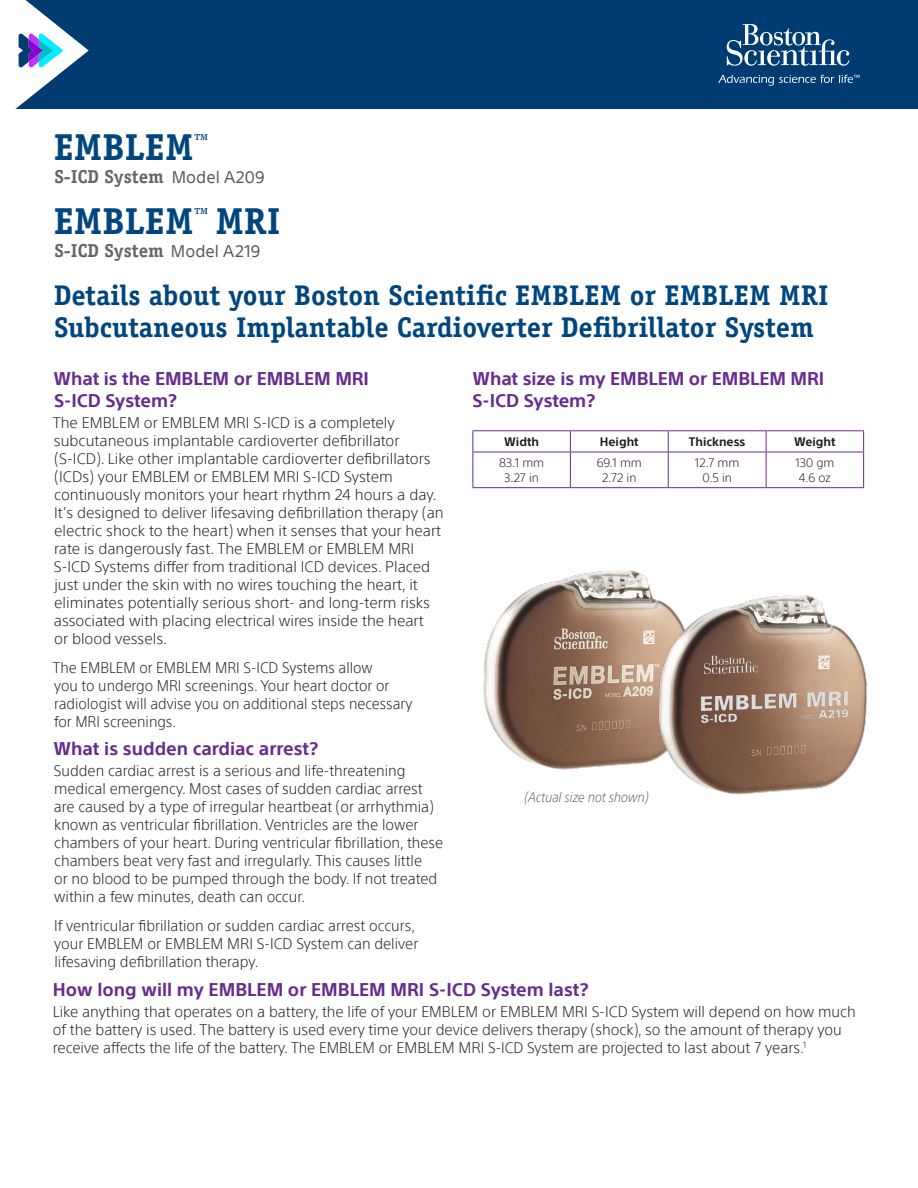
<style>
.page{position:relative;width:918px;height:1188px;background:#fff}
.page>*{position:absolute;margin:0;border:0;box-sizing:border-box;transform-origin:0 0}
.t1{font:700 37.5px "Officina Serif";color:#00467e}
.body_text{font:700 28.5px/31.5px "Officina Serif";color:#00467e}
.t2{font:700 18.75px "Officina Serif";color:#666}
.Heading{font:700 18px/21.6px "SST";letter-spacing:-.005em;color:#672c8e}
.Italic_headings{font:700 18px "SST";color:#672c8e}
.copy{font:16.5px "SST";letter-spacing:.005em;color:#57585a}
.body_text-2{font:300 15px/18px "SST";color:#231f20}
.body_text-3{font:300 15px/18px "SST";color:#231f20;scale:.95 1}
.body_text-4{font:italic 300 13.5px "SST";letter-spacing:-.01em;color:#59666f;scale:.93 1}
.t3{font:300 12px "SST";color:#231f20}
.t4{font:700 12px "SST";color:#231f20}
</style>
<div class="page">
<svg style="left:472px;top:431px;width:1px;height:21px"></svg>
<hr style="left:472px;top:430px;width:98px;height:1px;background:#672c8e">
<svg style="left:570px;top:431px;width:1px;height:21px"></svg>
<hr style="left:570px;top:430px;width:98px;height:1px;background:#672c8e">
<svg style="left:668px;top:431px;width:1px;height:21px"></svg>
<hr style="left:668px;top:430px;width:98px;height:1px;background:#672c8e">
<hr style="left:766px;top:430px;width:98px;height:1px;background:#672c8e">
<svg style="left:766px;top:431px;width:1px;height:21px"></svg>
<svg style="left:863px;top:431px;width:1px;height:21px"></svg>
<hr style="left:472px;top:452px;width:1px;height:35px;background:#672c8e">
<hr style="left:472px;top:452px;width:98px;height:1px;background:#672c8e">
<hr style="left:472px;top:487px;width:98px;height:1px;background:#672c8e">
<hr style="left:570px;top:452px;width:1px;height:35px;background:#672c8e">
<hr style="left:570px;top:452px;width:98px;height:1px;background:#672c8e">
<hr style="left:570px;top:487px;width:98px;height:1px;background:#672c8e">
<hr style="left:668px;top:452px;width:1px;height:35px;background:#672c8e">
<hr style="left:668px;top:452px;width:98px;height:1px;background:#672c8e">
<hr style="left:766px;top:452px;width:98px;height:1px;background:#672c8e">
<hr style="left:766px;top:452px;width:1px;height:35px;background:#672c8e">
<hr style="left:863px;top:452px;width:1px;height:35px;background:#672c8e">
<hr style="left:668px;top:487px;width:98px;height:1px;background:#672c8e">
<hr style="left:766px;top:487px;width:98px;height:1px;background:#672c8e">
<img style="left:483px;top:570px;width:172px;height:200px">
<img style="left:655px;top:595px;width:212px;height:200px">
<div style="left:0;top:0;width:918px;height:108px;background:#003c71"></div>
<svg style="left:727px;top:24px;width:122px;height:42px"></svg>
<svg style="left:718px;top:75px;width:142px;height:11px"></svg>
<svg style="left:0;top:0;width:89px;height:109px"></svg>
<p class="t1" style="left:54px;top:124px;width:229px">EMBLEM<sup>™</sup> MRI</p>
<p class="t2" style="left:55px;top:165px;width:111px">S-ICD System</p>
<p class="copy" style="left:172px;top:167px;width:95px">Model A209</p>
<p class="t1" style="left:54px;top:198px;width:229px">EMBLEM<sup>™</sup> MRI</p>
<p class="t2" style="left:55px;top:239px;width:111px">S-ICD System</p>
<p class="copy" style="left:171px;top:241px;width:91px">Model A219</p>
<p class="body_text" style="left:54px;top:280px;width:776px">Details about your Boston Scientific EMBLEM or EMBLEM MRI<br>Subcutaneous Implantable Cardioverter Defibrillator System</p>
<p class="Heading" style="left:54px;top:368px;width:317px">What is the EMBLEM or EMBLEM MRI<br>S-ICD System?</p>
<p class="body_text-2" style="left:53px;top:413px;width:392px">The EMBLEM or EMBLEM MRI S-ICD is a completely subcutaneous implantable cardioverter defibrillator (S-ICD). Like other implantable cardioverter defibrillators (ICDs) your EMBLEM or EMBLEM MRI S-ICD System continuously monitors your heart rhythm 24 hours a day.<br>It’s designed to deliver lifesaving defibrillation therapy (an electric shock to the heart) when it senses that your heart rate is dangerously fast. The EMBLEM or EMBLEM MRI S-ICD Systems differ from traditional ICD devices. Placed just under the skin with no wires touching the heart, it eliminates potentially serious short- and long-term risks associated with placing electrical wires inside the heart<br>or blood vessels.</p>
<p class="body_text-3" style="left:53px;top:658px;width:380px">The EMBLEM or EMBLEM MRI S-ICD Systems allow<br>you to undergo MRI screenings. Your heart doctor or radiologist will advise you on additional steps necessary for MRI screenings.</p>
<p class="Italic_headings" style="left:54px;top:738px;width:266px">What is sudden cardiac arrest?</p>
<p class="body_text-2" style="left:54px;top:762px;width:391px">Sudden cardiac arrest is a serious and life-threatening medical emergency. Most cases of sudden cardiac arrest are caused by a type of irregular heartbeat (or arrhythmia) known as ventricular fibrillation. Ventricles are the lower chambers of your heart. During ventricular fibrillation, these chambers beat very fast and irregularly. This causes little<br>or no blood to be pumped through the body. If not treated within a few minutes, death can occur.</p>
<p class="body_text-2" style="left:54px;top:917px;width:366px">If ventricular fibrillation or sudden cardiac arrest occurs, your EMBLEM or EMBLEM MRI S-ICD System can deliver lifesaving defibrillation therapy.</p>
<p class="Heading" style="left:472px;top:368px;width:353px">What size is my EMBLEM or EMBLEM MRI<br>S-ICD System?</p>
<p class="t4" style="left:504px;top:435px;width:36px">Width</p>
<p class="t4" style="left:600px;top:435px;width:40px">Height</p>
<p class="t4" style="left:689px;top:435px;width:58px">Thickness</p>
<p class="t4" style="left:794px;top:435px;width:43px">Weight</p>
<p class="t3" style="left:499px;top:456px;width:47px">83.1 mm</p>
<p class="t3" style="left:504px;top:470px;width:36px">3.27 in</p>
<p class="t3" style="left:597px;top:456px;width:47px">69.1 mm</p>
<p class="t3" style="left:602px;top:470px;width:36px">2.72 in</p>
<p class="t3" style="left:695px;top:456px;width:46px">12.7 mm</p>
<p class="t3" style="left:702px;top:470px;width:31px">0.5 in</p>
<p class="t3" style="left:795px;top:456px;width:40px">130 gm</p>
<p class="t3" style="left:799px;top:470px;width:34px">4.6 oz</p>
<p class="body_text-4" style="left:524px;top:789px;width:135px">(Actual size not shown)</p>
<p class="Heading" style="left:53px;top:979px;width:537px">How long will my EMBLEM or EMBLEM MRI S-ICD System last?</p>
<p class="body_text-2" style="left:53px;top:1003px;width:804px">Like anything that operates on a battery, the life of your EMBLEM or EMBLEM MRI S-ICD System will depend on how much of the battery is used. The battery is used every time your device delivers therapy (shock), so the amount of therapy you receive affects the life of the battery. The EMBLEM or EMBLEM MRI S-ICD System are projected to last about 7 years.<sup>1</sup></p>
</div>
